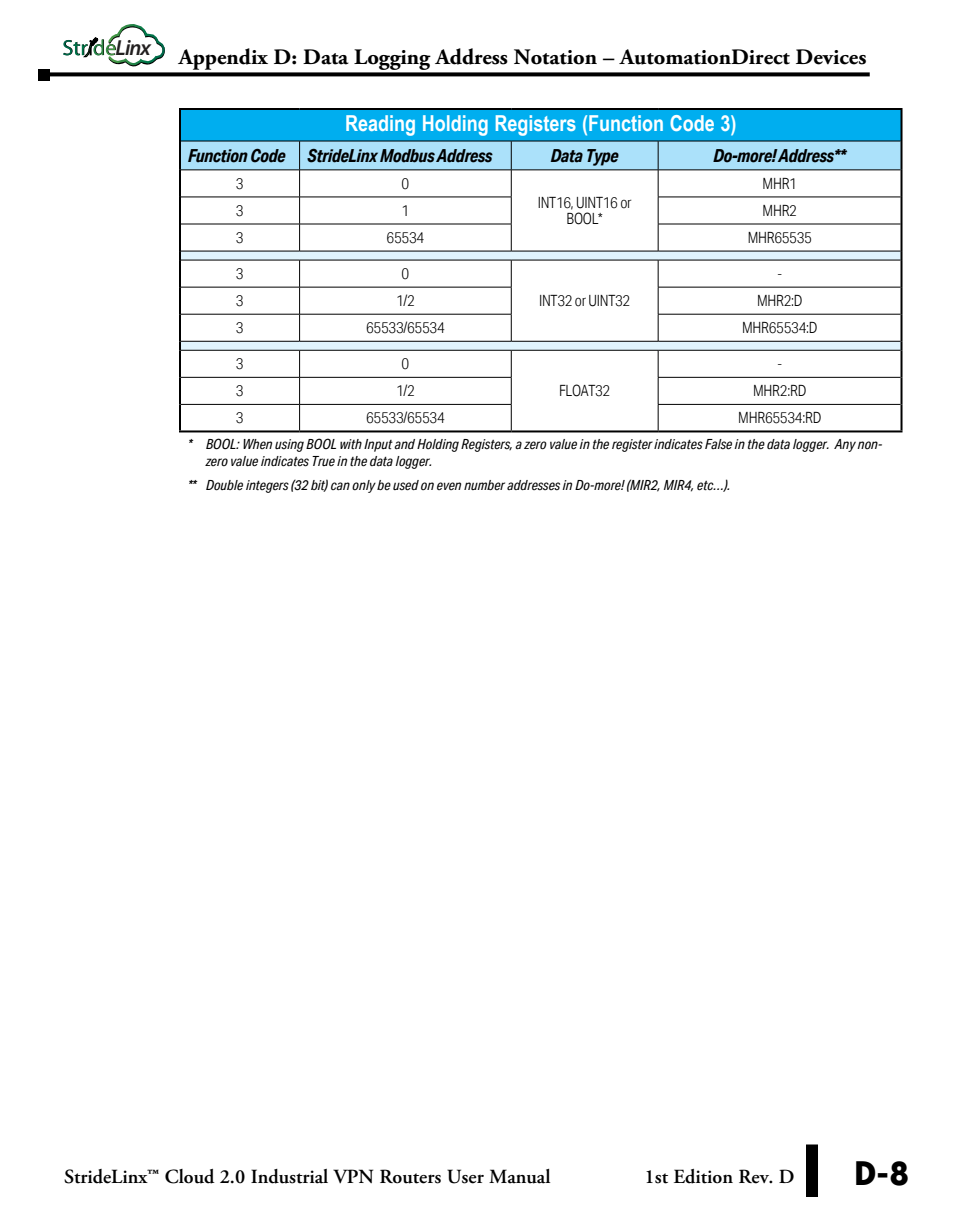
<style>
.page{position:relative;width:972px;height:1224px;background:#fff}
.page>*{position:absolute;margin:0;border:0;box-sizing:border-box;transform-origin:0 0}
.t1{font:700 40px "Bailey Sans ITC Com";color:#000}
.t2{font:700 22px "Adobe Garamond Pro";color:#000}
.Table_Titles{font:700 22px "Arial Narrow";color:#fff}
.t3{font:italic 600 21.8px "Myriad Pro";color:#232020}
.t4{font:600 20px "Adobe Garamond Pro";color:#000}
.Table_Subhead{font:italic 700 18px "Aktiv Grotesk Cd";letter-spacing:-.02em;color:#000}
.Table_Body_center{font:300 15.6px/15.6px "Aktiv Grotesk Cd";letter-spacing:-.02em;color:#000;text-align:center}
.Take-note{font:italic 14px/16.8px "Aktiv Grotesk Cd";color:#000}
</style>
<div class="page">
<svg style="left:50px;top:72px;width:820px;height:4px;background:#1a1a1a"></svg>
<div style="left:806px;top:1144px;width:12px;height:53px;background:#000"></div>
<div style="left:38px;top:69px;width:12px;height:11px;background:#000"></div>
<svg style="left:63px;top:25px;width:102px;height:41px"></svg>
<div style="left:180px;top:109px;width:722px;height:32px;background:#00aeef"></div>
<hr style="left:179px;top:108px;width:121px;height:2px;background:#000">
<hr style="left:179px;top:110px;width:2px;height:31px;background:#000">
<hr style="left:300px;top:108px;width:211px;height:2px;background:#000">
<hr style="left:511px;top:108px;width:147px;height:2px;background:#000">
<hr style="left:658px;top:108px;width:245px;height:2px;background:#000">
<hr style="left:901px;top:110px;width:2px;height:31px;background:#000">
<hr style="left:179px;top:430px;width:121px;height:2px;background:#000">
<hr style="left:300px;top:430px;width:211px;height:2px;background:#000">
<hr style="left:511px;top:430px;width:147px;height:2px;background:#000">
<hr style="left:658px;top:430px;width:245px;height:2px;background:#000">
<svg style="left:179px;top:141px;width:724px;height:289px"></svg>
<h3 class="t3" style="left:116px;top:34px;width:37px">Linx</h3>
<h2 class="t2" style="left:179px;top:44px;width:689px">Appendix D: Data Logging Address Notation – AutomationDirect Devices</h2>
<p class="Table_Titles" style="left:345px;top:107px;width:393px">Reading Holding Registers (Function Code 3)</p>
<p class="Table_Subhead" style="left:188px;top:144px;width:99px">Function Code</p>
<p class="Table_Subhead" style="left:308px;top:144px;width:186px">StrideLinx Modbus Address</p>
<p class="Table_Subhead" style="left:551px;top:144px;width:70px">Data Type</p>
<p class="Table_Subhead" style="left:713px;top:144px;width:134px">Do-more! Address**</p>
<p class="Table_Body_center" style="left:236px;top:176px;width:9px">3</p>
<p class="Table_Body_center" style="left:402px;top:176px;width:9px">0</p>
<p class="Table_Body_center" style="left:538px;top:195px;width:95px">INT16, UINT16 or<br>BOOL*</p>
<p class="Table_Body_center" style="left:763px;top:176px;width:36px">MHR1</p>
<p class="Table_Body_center" style="left:236px;top:203px;width:9px">3</p>
<p class="Table_Body_center" style="left:402px;top:203px;width:9px">1</p>
<p class="Table_Body_center" style="left:763px;top:203px;width:36px">MHR2</p>
<p class="Table_Body_center" style="left:236px;top:230px;width:9px">3</p>
<p class="Table_Body_center" style="left:387px;top:230px;width:39px">65534</p>
<p class="Table_Body_center" style="left:748px;top:230px;width:66px">MHR65535</p>
<p class="Table_Body_center" style="left:236px;top:266px;width:9px">3</p>
<p class="Table_Body_center" style="left:402px;top:266px;width:9px">0</p>
<p class="Table_Body_center" style="left:539px;top:293px;width:93px">INT32 or UINT32</p>
<p class="Table_Body_center" style="left:778px;top:266px;width:6px">-</p>
<p class="Table_Body_center" style="left:236px;top:293px;width:9px">3</p>
<p class="Table_Body_center" style="left:396px;top:293px;width:20px">1/2</p>
<p class="Table_Body_center" style="left:757px;top:293px;width:47px">MHR2:D</p>
<p class="Table_Body_center" style="left:236px;top:320px;width:9px">3</p>
<p class="Table_Body_center" style="left:366px;top:320px;width:80px">65533/65534</p>
<p class="Table_Body_center" style="left:742px;top:320px;width:77px">MHR65534:D</p>
<p class="Table_Body_center" style="left:236px;top:356px;width:9px">3</p>
<p class="Table_Body_center" style="left:402px;top:356px;width:9px">0</p>
<p class="Table_Body_center" style="left:559px;top:383px;width:53px">FLOAT32</p>
<p class="Table_Body_center" style="left:778px;top:356px;width:6px">-</p>
<p class="Table_Body_center" style="left:236px;top:383px;width:9px">3</p>
<p class="Table_Body_center" style="left:396px;top:383px;width:20px">1/2</p>
<p class="Table_Body_center" style="left:753px;top:383px;width:55px">MHR2:RD</p>
<p class="Table_Body_center" style="left:236px;top:410px;width:9px">3</p>
<p class="Table_Body_center" style="left:366px;top:410px;width:80px">65533/65534</p>
<p class="Table_Body_center" style="left:738px;top:410px;width:85px">MHR65534:RD</p>
<p class="Take-note" style="left:206px;top:436px;width:678px;text-indent:-18px">* BOOL: When using BOOL with Input and Holding Registers, a zero value in the register indicates False in the data logger. Any non&shy;zero value indicates True in the data logger.</p>
<p class="Take-note" style="left:188px;top:477px;width:544px">** Double integers (32 bit) can only be used on even number addresses in Do-more! (MIR2, MIR4, etc…).</p>
<h3 class="t4" style="left:64px;top:1165px;width:488px">StrideLinx™ Cloud 2.0 Industrial VPN Routers User Manual</h3>
<h3 class="t4" style="left:645px;top:1165px;width:151px">1st Edition Rev. D</h3>
<h1 class="t1" style="left:853px;top:1150px;width:58px">D-8</h1>
</div>
